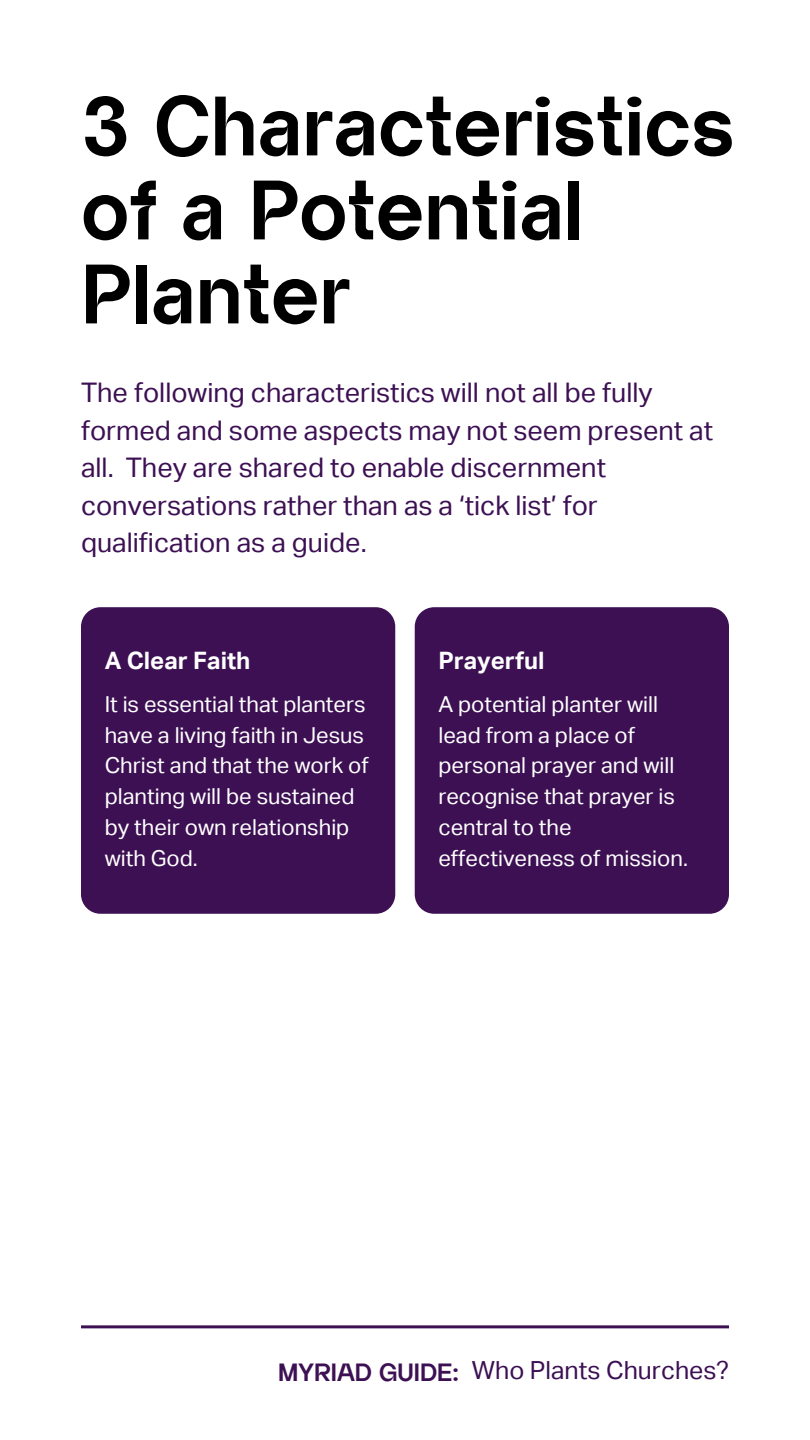
<style>
.page{position:relative;width:810px;height:1440px;background:#fff}
.page>*{position:absolute;margin:0;border:0;box-sizing:border-box;transform-origin:0 0}
.t1{font:700 84px/84px "Almarena Display";color:#000}
.t2{font:27px/37.5px "Aktiv Grotesk";color:#3c1053}
.t3{font:25px "Aktiv Grotesk";color:#3c1053}
.t4{font:700 24px "Aktiv Grotesk";color:#fff}
.t5{font:22px/30.8px "Aktiv Grotesk";color:#fff}
.s1{font-family:"Almarena Display";font-weight:700}
</style>
<div class="page">
<div style="left:81px;top:607px;width:314px;height:307px;background:#3c1053;border-radius:20px"></div>
<div style="left:415px;top:607px;width:314px;height:307px;background:#3c1053;border-radius:20px"></div>
<hr style="left:81px;top:1325px;width:648px;height:3px;background:#3c1053">
<h1 class="t1" style="left:81px;top:89px;width:655px">3 Characteristics of a Potential<br>Planter</h1>
<p class="t2" style="left:81px;top:378px;width:634px">The following characteristics will not all be fully formed and some aspects may not seem present at all. They are shared to enable discernment conversations rather than as a ‘tick list’ for qualification as a guide.</p>
<p class="t4" style="left:105px;top:652px;width:147px">A Clear Faith</p>
<p class="t5" style="left:105px;top:692px;width:266px">It is essential that planters have a living faith in Jesus<br>Christ and that the work of planting will be sustained by their own relationship with God.</p>
<p class="t4" style="left:438px;top:652px;width:108px">Prayerful</p>
<p class="t5" style="left:438px;top:692px;width:251px">A potential planter will lead from a place of personal prayer and will recognise that prayer is central to the effectiveness of mission.</p>
<p class="t3" style="left:278px;top:1361px;width:452px"><span class="s1">MYRIAD GUIDE:</span> Who Plants Churches?</p>
</div>
